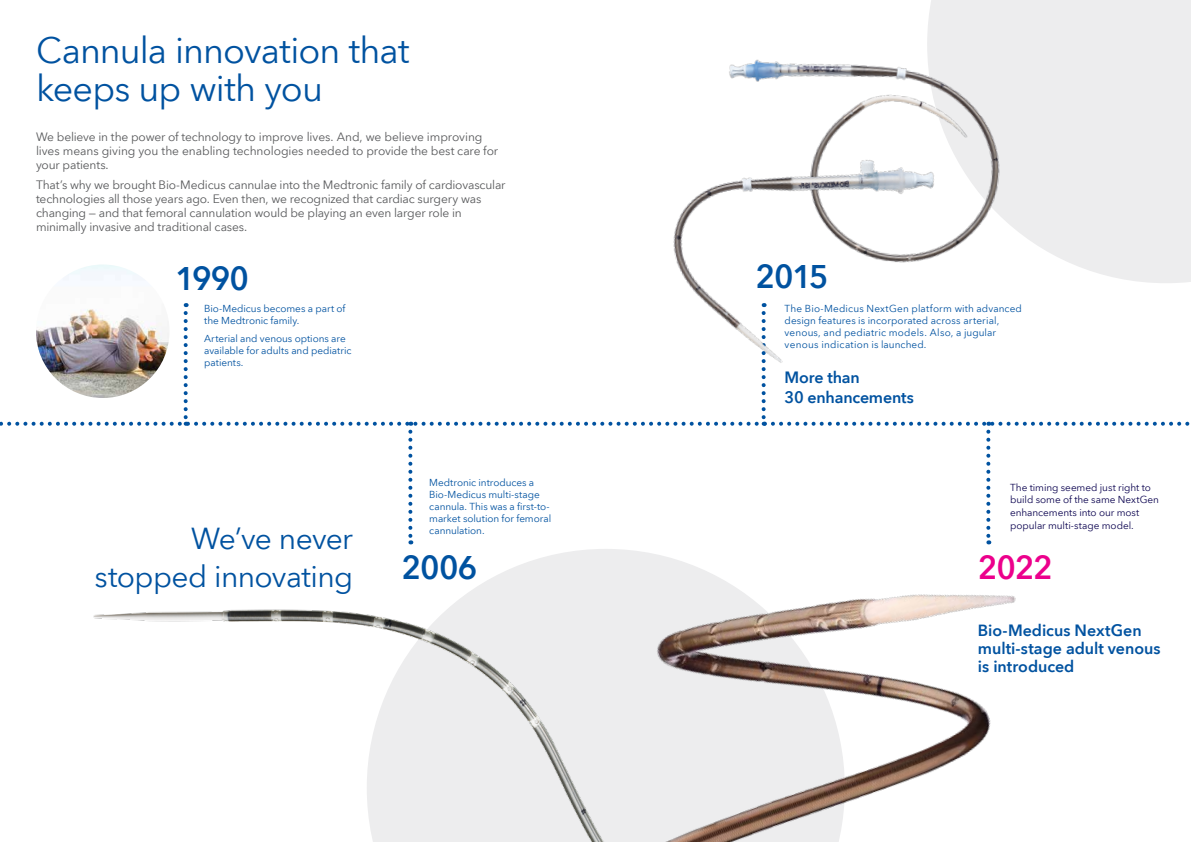
<style>
.page{position:relative;width:1191px;height:842px;background:#fff}
.page>*{position:absolute;margin:0;border:0;box-sizing:border-box;transform-origin:0 0}
.t1{font:36px/38px "Avenir Next World";letter-spacing:-.025em;color:#0052a0}
.t2{font:600 32px "Avenir Next World";letter-spacing:-.03em;color:#0052a0}
.t3{font:600 32px "Avenir Next World";color:#ec008c}
.t4{font:30px/38px "Avenir Next World";letter-spacing:-.025em;color:#0052a0;text-align:right}
.t5{font:600 16px/18px "Avenir Next World";letter-spacing:-.005em;color:#0052a0}
.t6{font:12px/14px "Avenir Next World";letter-spacing:-.015em;color:#58595b}
.t7{font:10px/12px "Avenir Next World";color:#0052a0}
.t8{font:10px/12.8px "Avenir Next World";letter-spacing:-.005em;color:#0c0450}
</style>
<div class="page">
<img style="left:36px;top:264px;width:133px;height:134px;border-radius:67px">
<svg style="left:408px;top:432px;width:4px;height:112px"></svg>
<div style="left:927px;top:0;width:264px;height:283px;background:#ededee"></div>
<svg style="left:986px;top:432px;width:4px;height:112px"></svg>
<svg style="left:0;top:313px;width:1190px;height:113px"></svg>
<svg style="left:496px;top:549px;width:213px;height:27px;fill:#ededee"></svg>
<img style="left:93px;top:576px;width:456px;height:266px">
<img style="left:549px;top:573px;width:467px;height:269px">
<img style="left:729px;top:44px;width:278px;height:237px">
<img style="left:646px;top:156px;width:302px;height:209px">
<h1 class="t1" style="left:36px;top:32px;width:375px">Cannula innovation that keeps up with you</h1>
<p class="t6" style="left:36px;top:130px;width:463px">We believe in the power of technology to improve lives. And, we believe improving lives means giving you the enabling technologies needed to provide the best care for your patients.</p>
<p class="t6" style="left:36px;top:178px;width:471px">That’s why we brought Bio-Medicus cannulae into the Medtronic family of cardiovascular technologies all those years ago. Even then, we recognized that cardiac surgery was changing — and that femoral cannulation would be playing an even larger role in minimally invasive and traditional cases.</p>
<h2 class="t2" style="left:175px;top:260px;width:75px">1990</h2>
<p class="t7" style="left:204px;top:302px;width:143px">Bio-Medicus becomes a part of the Medtronic family.</p>
<p class="t7" style="left:204px;top:333px;width:149px">Arterial and venous options are available for adults and pediatric patients.</p>
<h3 class="t4" style="left:94px;top:519px;width:260px">We’ve never stopped innovating</h3>
<p class="t7" style="left:429px;top:476px;width:123px">Medtronic introduces a<br>Bio-Medicus multi-stage cannula. This was a first-to&shy;market solution for femoral cannulation.</p>
<h2 class="t2" style="left:401px;top:549px;width:78px">2006</h2>
<h2 class="t2" style="left:755px;top:258px;width:75px">2015</h2>
<p class="t7" style="left:784px;top:302px;width:239px">The Bio-Medicus NextGen platform with advanced design features is incorporated across arterial, venous, and pediatric models. Also, a jugular venous indication is launched.</p>
<h3 class="t5" style="left:784px;top:367px;width:131px;line-height:20.7px">More than<br>30 enhancements</h3>
<p class="t8" style="left:1010px;top:481px;width:150px">The timing seemed just right to build some of the same NextGen enhancements into our most popular multi-stage model.</p>
<h2 class="t3" style="left:978px;top:549px;width:76px">2022</h2>
<h3 class="t5" style="left:978px;top:621px;width:184px">Bio-Medicus NextGen multi-stage adult venous is introduced</h3>
</div>
